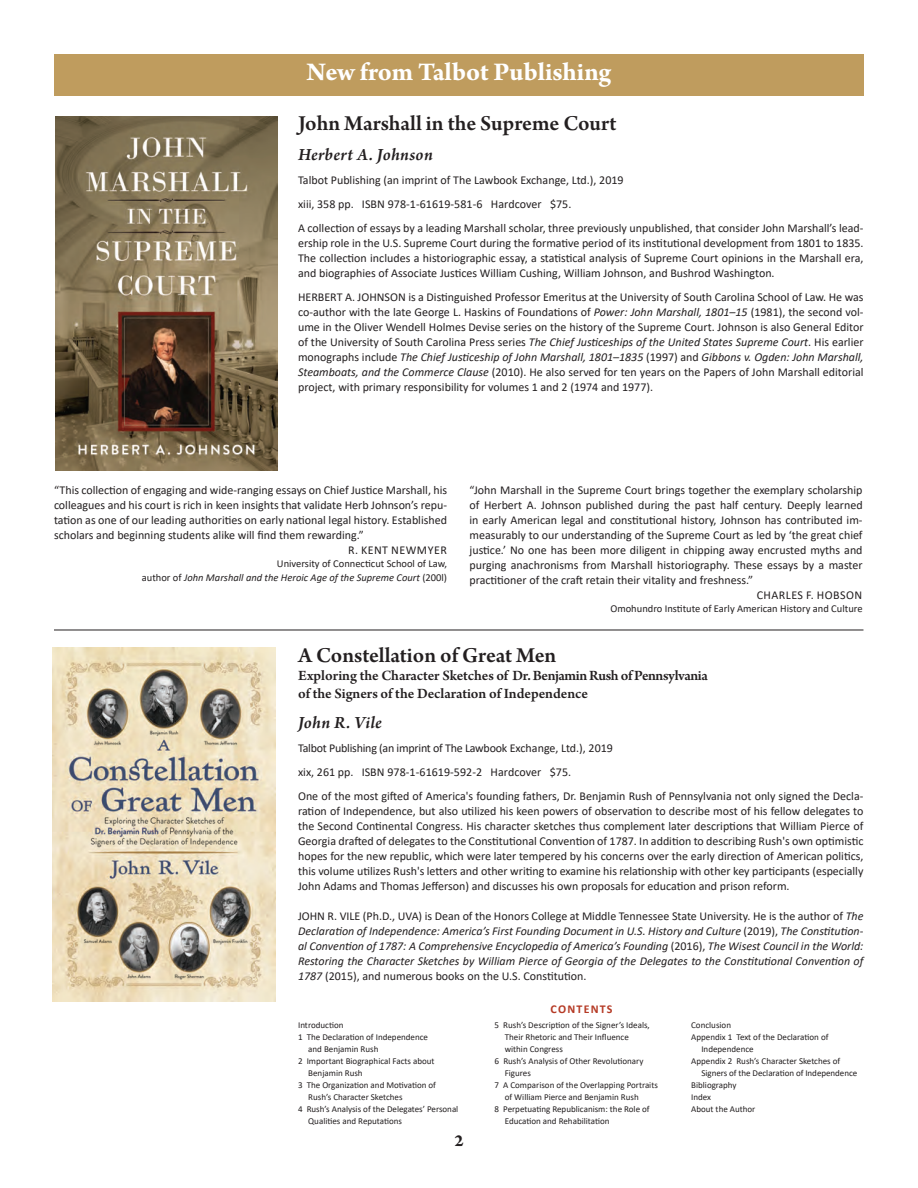
<style>
.page{position:relative;width:918px;height:1188px;background:#fff}
.page>*{position:absolute;margin:0;border:0;box-sizing:border-box;transform-origin:0 0}
.t1{font:700 27px "Arno Pro";color:#fff}
.t2{font:600 22.5px "Arno Pro";letter-spacing:-.005em;color:#231f20}
.t3{font:italic 600 18px "Arno Pro";letter-spacing:.015em;color:#231f20}
.t4{font:700 18px "Arno Pro";color:#231f20}
.t5{font:600 15px "Arno Pro";letter-spacing:-.005em;color:#231f20}
.t6{font:12px/15px "Calibri";color:#231f20;text-align:justify}
.t7{font:italic 12px/15px "Calibri";color:#231f20;text-align:justify}
.t8{font:12px "Calibri";letter-spacing:-.02em;color:#231f20}
.t9{font:12px "Calibri";letter-spacing:.04em;color:#231f20}
.t10{font:700 12px "Calibri";letter-spacing:.1em;color:#b53a25}
.t11{font:10.5px "Calibri";color:#231f20}
.t12{font:italic 10.5px "Calibri";color:#231f20}
.t13{font:9px "Calibri";color:#231f20}
.s1{font-style:italic}
.s2{font-style:normal}
</style>
<div class="page">
<div style="left:54px;top:54px;width:810px;height:41px;background:#bf9c5e"></div>
<img style="left:55px;top:116px;width:223px;height:354px">
<hr style="left:54px;top:630px;width:809px;height:1px;background:#231f20">
<img style="left:53px;top:647px;width:222px;height:354px">
<h1 class="t1" style="left:307px;top:56px;width:306px">New from Talbot Publishing</h1>
<p class="t2" style="left:298px;top:110px;width:320px">John Marshall in the Supreme Court</p>
<p class="t3" style="left:298px;top:144px;width:136px">Herbert A. Johnson</p>
<p class="t6" style="left:298px;top:172px;width:327px">Talbot Publishing (an imprint of The Lawbook Exchange, Ltd.), 2019</p>
<p class="t6" style="left:298px;top:196px;width:275px">xiii, 358 pp. ISBN 978-1-61619-581-6 Hardcover $75.</p>
<p class="t6" style="left:298px;top:220px;width:567px">A collection of essays by a leading Marshall scholar, three previously unpublished, that consider John Marshall’s lead&shy;ership role in the U.S. Supreme Court during the formative period of its institutional development from 1801 to 1835.<br>The collection includes a historiographic essay, a statistical analysis of Supreme Court opinions in the Marshall era, and biographies of Associate Justices William Cushing, William Johnson, and Bushrod Washington.</p>
<p class="t6" style="left:298px;top:289px;width:567px">HERBERT A. JOHNSON is a Distinguished Professor Emeritus at the University of South Carolina School of Law. He was co-author with the late George L. Haskins of Foundations of <span class="s1">Power: John Marshall, 1801–15</span> (1981), the second vol&shy;ume in the Oliver Wendell Holmes Devise series on the history of the Supreme Court. Johnson is also General Editor of the University of South Carolina Press series <span class="s1">The Chief Justiceships of the United States Supreme Court</span>. His earlier monographs include <span class="s1">The Chief Justiceship of John Marshall, 1801–1835</span> (1997) and <span class="s1">Gibbons v. Ogden: John Marshall, Steamboats, and the Commerce Clause</span> (2010). He also served for ten years on the Papers of John Marshall editorial project, with primary responsibility for volumes 1 and 2 (1974 and 1977).</p>
<p class="t6" style="left:54px;top:482px;width:395px">“This collection of engaging and wide-ranging essays on Chief Justice Marshall, his colleagues and his court is rich in keen insights that validate Herb Johnson’s repu&shy;tation as one of our leading authorities on early national legal history. Established scholars and beginning students alike will find them rewarding.”</p>
<p class="t9" style="left:348px;top:542px;width:100px">R. KENT NEWMYER</p>
<p class="t11" style="left:277px;top:557px;width:172px">University of Connecticut School of Law,</p>
<p class="t12" style="left:142px;top:570px;width:307px"><span class="s2">author of</span> John Marshall and the Heroic Age of the Supreme Court <span class="s2">(200l)</span></p>
<p class="t6" style="left:470px;top:482px;width:395px">“John Marshall in the Supreme Court brings together the exemplary scholarship of Herbert A. Johnson published during the past half century. Deeply learned in early American legal and constitutional history, Johnson has contributed im&shy;measurably to our understanding of the Supreme Court as led by ‘the great chief justice.’ No one has been more diligent in chipping away encrusted myths and purging anachronisms from Marshall historiography. These essays by a master practitioner of the craft retain their vitality and freshness.”</p>
<p class="t9" style="left:757px;top:587px;width:107px">CHARLES F. HOBSON</p>
<p class="t11" style="left:610px;top:602px;width:254px">Omohundro Institute of Early American History and Culture</p>
<p class="t2" style="left:298px;top:643px;width:260px">A Constellation of Great Men</p>
<p class="t5" style="left:298px;top:667px;width:411px">Exploring the Character Sketches of Dr. Benjamin Rush of Pennsylvania</p>
<p class="t5" style="left:298px;top:685px;width:291px">of the Signers of the Declaration of Independence</p>
<p class="t3" style="left:298px;top:712px;width:85px">John R. Vile</p>
<p class="t8" style="left:298px;top:740px;width:316px">Talbot Publishing (an imprint of The Lawbook Exchange, Ltd.), 2019</p>
<p class="t6" style="left:298px;top:765px;width:275px">xix, 261 pp. ISBN 978-1-61619-592-2 Hardcover $75.</p>
<p class="t6" style="left:298px;top:789px;width:567px">One of the most gifted of America's founding fathers, Dr. Benjamin Rush of Pennsylvania not only signed the Decla&shy;ration of Independence, but also utilized his keen powers of observation to describe most of his fellow delegates to the Second Continental Congress. His character sketches thus complement later descriptions that William Pierce of Georgia drafted of delegates to the Constitutional Convention of 1787. In addition to describing Rush's own optimistic hopes for the new republic, which were later tempered by his concerns over the early direction of American politics, this volume utilizes Rush's letters and other writing to examine his relationship with other key participants (especially John Adams and Thomas Jefferson) and discusses his own proposals for education and prison reform.</p>
<p class="t7" style="left:298px;top:908px;width:567px"><span class="s2">JOHN R. VILE (Ph.D., UVA) is Dean of the Honors College at Middle Tennessee State University. He is the author of</span> The Declaration of Independence: America’s First Founding Document in U.S. History and Culture <span class="s2">(2019),</span> The Constitution&shy;al Convention of 1787: A Comprehensive Encyclopedia of America’s Founding <span class="s2">(2016),</span> The Wisest Council in the World:<br>Restoring the Character Sketches by William Pierce of Georgia of the Delegates to the Constitutional Convention of 1787 <span class="s2">(2015), and numerous books on the U.S. Constitution.</span></p>
<p class="t13" style="left:298px;top:1018px;width:47px">Introduction</p>
<p class="t13" style="left:298px;top:1030px;width:132px">1 The Declaration of Independence</p>
<p class="t13" style="left:308px;top:1042px;width:72px">and Benjamin Rush</p>
<p class="t13" style="left:298px;top:1054px;width:138px">2 Important Biographical Facts about</p>
<p class="t13" style="left:308px;top:1066px;width:56px">Benjamin Rush</p>
<p class="t13" style="left:298px;top:1078px;width:140px">3 The Organization and Motivation of</p>
<p class="t13" style="left:308px;top:1090px;width:96px">Rush’s Character Sketches</p>
<p class="t13" style="left:298px;top:1102px;width:162px">4 Rush’s Analysis of the Delegates’ Personal</p>
<p class="t13" style="left:308px;top:1114px;width:95px">Qualities and Reputations</p>
<h3 class="t4" style="left:454px;top:1130px;width:11px">2</h3>
<p class="t10" style="left:551px;top:1001px;width:63px">CONTENTS</p>
<p class="t13" style="left:495px;top:1018px;width:157px">5 Rush’s Description of the Signer’s Ideals,</p>
<p class="t13" style="left:505px;top:1030px;width:126px">Their Rhetoric and Their Influence</p>
<p class="t13" style="left:505px;top:1042px;width:60px">within Congress</p>
<p class="t13" style="left:495px;top:1054px;width:150px">6 Rush’s Analysis of Other Revolutionary</p>
<p class="t13" style="left:505px;top:1066px;width:28px">Figures</p>
<p class="t13" style="left:495px;top:1078px;width:165px">7 A Comparison of the Overlapping Portraits</p>
<p class="t13" style="left:505px;top:1090px;width:136px">of William Pierce and Benjamin Rush</p>
<p class="t13" style="left:495px;top:1102px;width:157px">8 Perpetuating Republicanism: the Role of</p>
<p class="t13" style="left:505px;top:1114px;width:106px">Education and Rehabilitation</p>
<p class="t13" style="left:691px;top:1018px;width:41px">Conclusion</p>
<p class="t13" style="left:691px;top:1030px;width:139px">Appendix 1 Text of the Declaration of</p>
<p class="t13" style="left:701px;top:1042px;width:54px">Independence</p>
<p class="t13" style="left:691px;top:1054px;width:151px">Appendix 2 Rush’s Character Sketches of</p>
<p class="t13" style="left:701px;top:1066px;width:157px">Signers of the Declaration of Independence</p>
<p class="t13" style="left:691px;top:1078px;width:47px">Bibliography</p>
<p class="t13" style="left:691px;top:1090px;width:21px">Index</p>
<p class="t13" style="left:691px;top:1102px;width:66px">About the Author</p>
</div>
